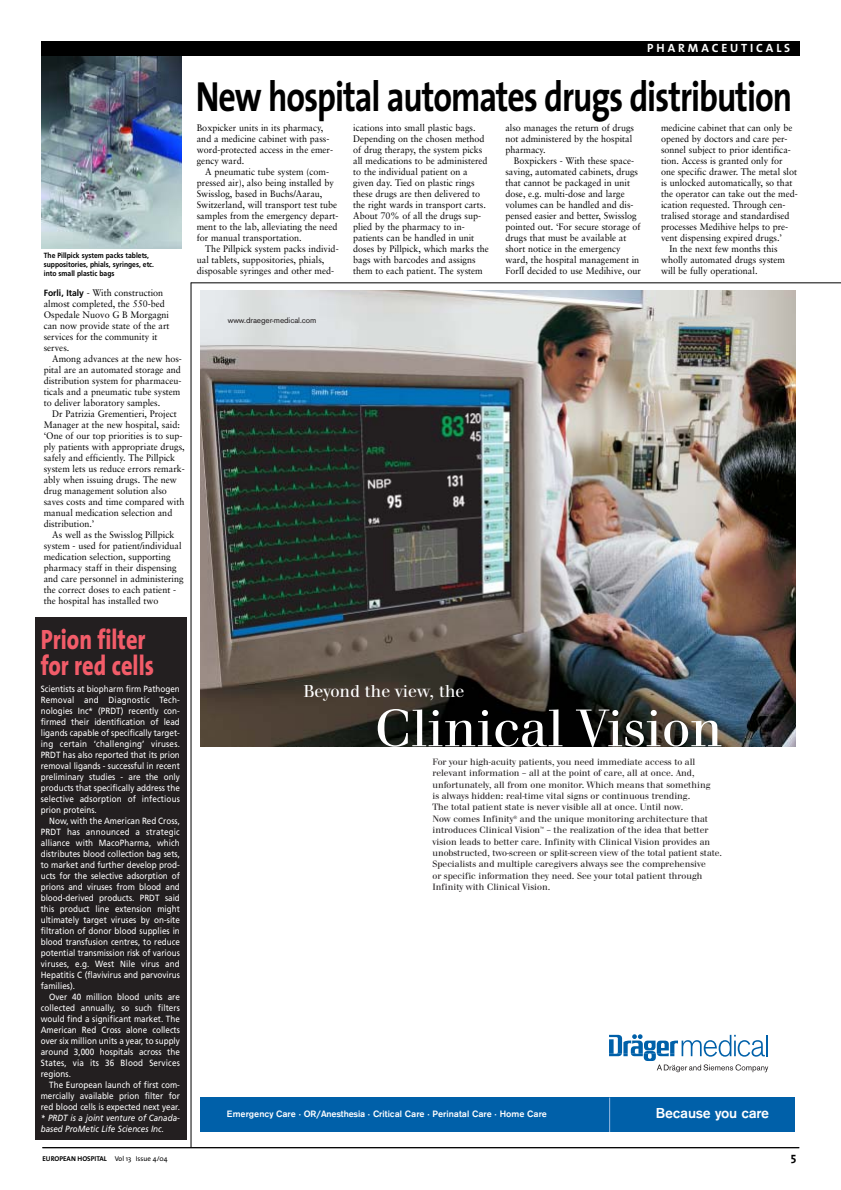
<style>
.page{position:relative;width:841px;height:1190px;background:#fff}
.page>*{position:absolute;margin:0;border:0;box-sizing:border-box;transform-origin:0 0}
.t1{font:55px "Draeger Walbaum";color:#fff}
.t2{font:700 42.4px "The Sans";letter-spacing:-.03em;color:#000;scale:.8 1}
.t3{font:800 28px/26px "The Sans";color:#f25c69;scale:.8 1}
.t4{font:18px "Draeger Walbaum";color:#fff}
.t5{font:700 15px "Draeger Akzidenz";letter-spacing:-.01em;color:#fff}
.t6{font:700 12px "The Sans";letter-spacing:.245em;color:#fff}
.t7{font:700 12px "The Sans";color:#000}
.t8{font:9.6px/11.4px "Draeger Walbaum";color:#231f20}
.t9{font:700 9.6px "Draeger Akzidenz";color:#fff}
.t10{font:9.5px/11px "Sabon";color:#000;scale:.95 1}
.t11{font:9px/11px "Frutiger";color:#fff;text-align:justify;scale:.9 1}
.t12{font:italic 9px/11px "Frutiger";color:#fff;scale:.9 1}
.t13{font:8.4px "Draeger Akzidenz";letter-spacing:-.01em;color:#231f20}
.t14{font:700 7.5px/9px "Frutiger";color:#000;scale:.9 1}
.t15{font:700 7px "The Sans";color:#000}
.s1{font-family:"Frutiger";font-weight:700;font-size:9px}
.s2{font-weight:400}
</style>
<div class="page">
<div style="left:35px;top:618px;width:151px;height:522px;background:#231f20"></div>
<img style="left:41px;top:56px;width:141px;height:192px">
<div style="left:41px;top:42px;width:759px;height:14px;background:#000"></div>
<hr style="left:42px;top:1147px;width:757px;height:1px;background:#000">
<img style="left:200px;top:291px;width:595px;height:455px">
<svg style="left:609px;top:1034px;width:159px;height:38px"></svg>
<div style="left:200px;top:1098px;width:595px;height:34px;background:#0060a9"></div>
<hr style="left:609px;top:1098px;width:1px;height:34px;background:#9cbde3">
<hr style="left:191px;top:282px;width:650px;height:1px;background:#000">
<hr style="left:191px;top:283px;width:1px;height:864px;background:#000">
<p class="t14" style="left:44px;top:252px;width:124px">The Pillpick system packs tablets, suppositories, phials, syringes, etc. into small plastic bags</p>
<p class="t10" style="left:44px;top:288px;width:134px"><span class="s1">Forli, Italy</span> - With construction almost completed, the 550-bed<br>Ospedale Nuovo G B Morgagni can now provide state of the art services for the community it serves.</p>
<p class="t10" style="left:44px;top:354px;width:147px;text-indent:9px">Among advances at the new hos&shy;pital are an automated storage and distribution system for pharmaceu&shy;ticals and a pneumatic tube system to deliver laboratory samples.</p>
<p class="t10" style="left:44px;top:409px;width:150px;text-indent:9px">Dr Patrizia Grementieri, Project<br>Manager at the new hospital, said: ‘One of our top priorities is to sup&shy;ply patients with appropriate drugs, safely and efficiently. The Pillpick system lets us reduce errors remark&shy;ably when issuing drugs. The new drug management solution also saves costs and time compared with manual medication selection and distribution.’</p>
<p class="t10" style="left:44px;top:530px;width:149px;text-indent:9px">As well as the Swisslog Pillpick system - used for patient/individual medication selection, supporting pharmacy staff in their dispensing and care personnel in administering the correct doses to each patient - the hospital has installed two</p>
<h3 class="t3" style="left:41px;top:629px;width:143px">Prion filter for red cells</h3>
<p class="t11" style="left:41px;top:684px;width:156px">Scientists at biopharm firm Pathogen Removal and Diagnostic Tech&shy;nologies Inc* (PRDT) recently con&shy;firmed their identification of lead ligands capable of specifically target&shy;ing certain ‘challenging’ viruses.<br>PRDT has also reported that its prion removal ligands - successful in recent preliminary studies - are the only products that specifically address the selective adsorption of infectious prion proteins.</p>
<p class="t11" style="left:41px;top:816px;width:156px;text-indent:9px">Now, with the American Red Cross, PRDT has announced a strategic alliance with MacoPharma, which distributes blood collection bag sets, to market and further develop prod&shy;ucts for the selective adsorption of prions and viruses from blood and blood-derived products. PRDT said this product line extension might ultimately target viruses by on-site filtration of donor blood supplies in blood transfusion centres, to reduce potential transmission risk of various viruses, e.g. West Nile virus and Hepatitis C (flavivirus and parvovirus families).</p>
<p class="t11" style="left:41px;top:992px;width:156px;text-indent:9px">Over 40 million blood units are collected annually, so such filters would find a significant market. The American Red Cross alone collects over six million units a year, to supply around 3,000 hospitals across the States, via its 36 Blood Services regions.</p>
<p class="t11" style="left:41px;top:1080px;width:156px;text-indent:9px">The European launch of first com&shy;mercially available prion filter for red blood cells is expected next year.</p>
<p class="t12" style="left:41px;top:1113px;width:156px">* PRDT is a joint venture of Canada&shy;based ProMetic Life Sciences Inc.</p>
<p class="t6" style="left:647px;top:43px;width:144px">PHARMACEUTICALS</p>
<p class="t6" style="left:752px;top:44px;width:42px">NEWS</p>
<h2 class="t2" style="left:196px;top:79px;width:747px">New hospital automates drugs distribution</h2>
<p class="t10" style="left:197px;top:123px;width:145px">Boxpicker units in its pharmacy, and a medicine cabinet with pass&shy;word-protected access in the emer&shy;gency ward.</p>
<p class="t10" style="left:197px;top:167px;width:151px;text-indent:9px">A pneumatic tube system (com&shy;pressed air), also being installed by Swisslog, based in Buchs/Aarau, Switzerland, will transport test tube samples from the emergency depart&shy;ment to the lab, alleviating the need for manual transportation.</p>
<p class="t10" style="left:197px;top:244px;width:151px;text-indent:9px">The Pillpick system packs individ&shy;ual tablets, suppositories, phials, disposable syringes and other med-</p>
<p class="t10" style="left:353px;top:123px;width:144px">ications into small plastic bags.<br>Depending on the chosen method of drug therapy, the system picks all medications to be administered to the individual patient on a given day. Tied on plastic rings these drugs are then delivered to the right wards in transport carts.<br>About 70% of all the drugs sup&shy;plied by the pharmacy to in&shy;patients can be handled in unit doses by Pillpick, which marks the bags with barcodes and assigns them to each patient. The system</p>
<p class="t10" style="left:505px;top:123px;width:137px">also manages the return of drugs not administered by the hospital pharmacy.</p>
<p class="t10" style="left:661px;top:123px;width:140px">medicine cabinet that can only be</p>
<p class="t10" style="left:661px;top:134px;width:135px">opened by doctors and care per-</p>
<p class="t10" style="left:661px;top:145px;width:138px">sonnel subject to prior identifica-</p>
<p class="t10" style="left:661px;top:156px;width:129px">tion. Access is granted only for</p>
<p class="t10" style="left:661px;top:167px;width:145px">one specific drawer. The metal slot</p>
<p class="t10" style="left:661px;top:178px;width:140px">is unlocked automatically, so that</p>
<p class="t10" style="left:661px;top:189px;width:146px">the operator can take out the med-</p>
<p class="t10" style="left:661px;top:200px;width:133px">ication requested. Through cen-</p>
<p class="t10" style="left:661px;top:211px;width:137px">tralised storage and standardised</p>
<p class="t10" style="left:661px;top:222px;width:136px">processes Medihive helps to pre-</p>
<p class="t10" style="left:661px;top:233px;width:129px">vent dispensing expired drugs.’</p>
<p class="t10" style="left:670px;top:244px;width:115px">In the next few months this</p>
<p class="t10" style="left:661px;top:255px;width:132px">wholly automated drugs system</p>
<p class="t10" style="left:661px;top:266px;width:103px">will be fully operational.</p>
<p class="t10" style="left:505px;top:156px;width:144px;text-indent:9px">Boxpickers - With these space&shy;saving, automated cabinets, drugs that cannot be packaged in unit dose, e.g. multi-dose and large volumes can be handled and dis&shy;pensed easier and better, Swisslog pointed out. ‘For secure storage of drugs that must be available at short notice in the emergency ward, the hospital management in<br>ForlÏ decided to use Medihive, our</p>
<p class="t13" style="left:228px;top:318px;width:90px">www.draeger-medical.com</p>
<h3 class="t4" style="left:303px;top:685px;width:163px">Beyond the view, the</h3>
<h1 class="t1" style="left:375px;top:710px;width:349px">Clinical Vision</h1>
<p class="t8" style="left:432px;top:757px;width:291px">For your high-acuity patients, you need immediate access to all relevant information – all at the point of care, all at once. And, unfortunately, all from one monitor. Which means that something<br>is always hidden: real-time vital signs or continuous trending.<br>The total patient state is never visible all at once. Until now.<br>Now comes Infinity<sup>®</sup> and the unique monitoring architecture that introduces Clinical Vision<sup>™</sup> – the realization of the idea that better vision leads to better care. Infinity with Clinical Vision provides an unobstructed, two-screen or split-screen view of the total patient state.<br>Specialists and multiple caregivers always see the comprehensive<br>or specific information they need. See your total patient through Infinity with Clinical Vision.</p>
<p class="t9" style="left:227px;top:1108px;width:322px">Emergency Care · OR/Anesthesia · Critical Care · Perinatal Care · Home Care</p>
<h3 class="t5" style="left:656px;top:1104px;width:115px">Because you care</h3>
<p class="t15" style="left:42px;top:1156px;width:127px">EUROPEAN HOSPITAL <span class="s2">Vol 13 Issue 4/04</span></p>
<p class="t7" style="left:791px;top:1152px;width:7px">5</p>
</div>
